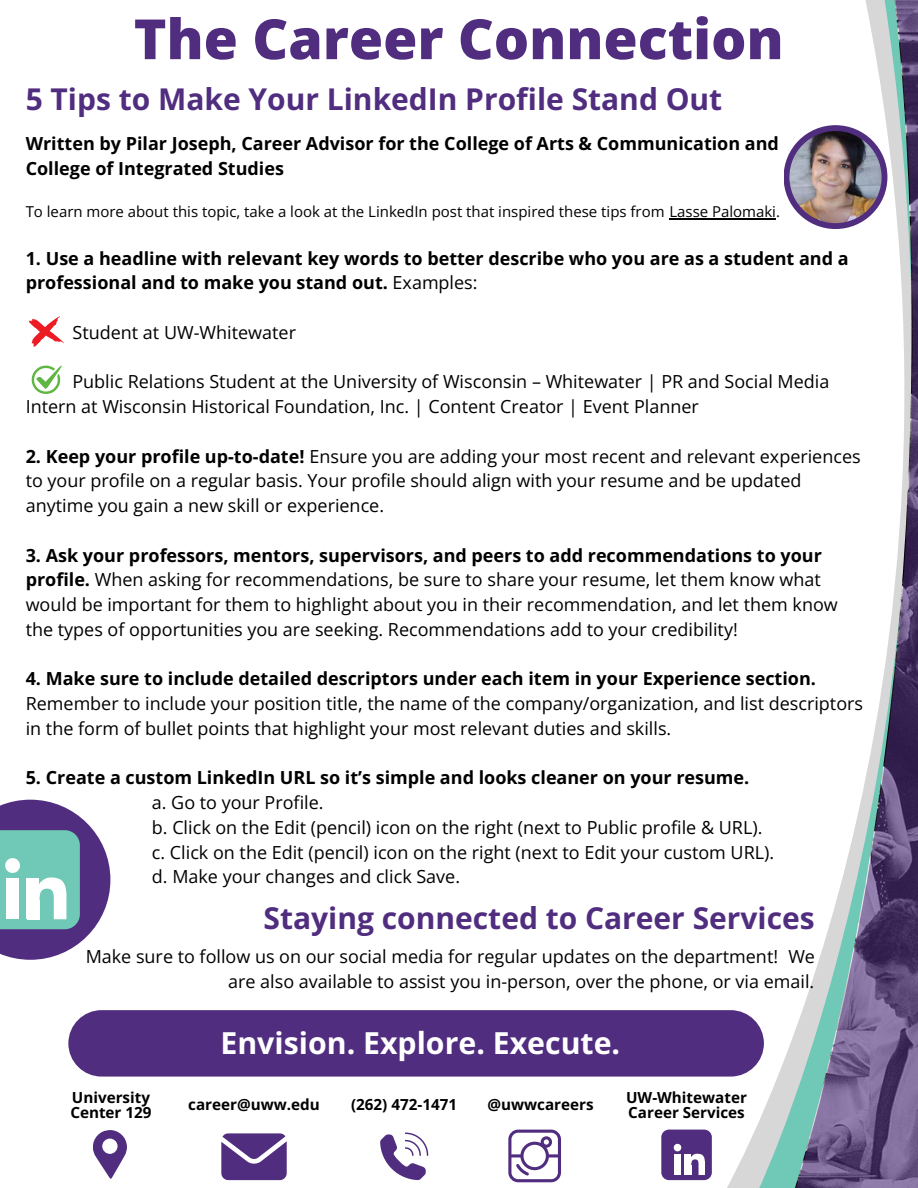
<style>
.page{position:relative;width:918px;height:1188px;background:#fff}
.page>*{position:absolute;margin:0;border:0;box-sizing:border-box;transform-origin:0 0}
.t1{font:800 55.5px "Open Sans";color:#502d7f}
.t2{font:700 30.3px "Open Sans";color:#fff}
.t3{font:700 30px "Open Sans";color:#502d7f}
.t4{font:18px/24.8px "Open Sans";color:#000}
.t5{font:700 18px/24.8px "Open Sans";color:#000}
.t6{font:700 15.3px/14.5px "Open Sans";color:#000}
.t7{font:15px "Open Sans";color:#000}
.s1{font-weight:400}
.s2{font-weight:700}
</style>
<div class="page">
<svg style="left:727px;top:1010px;width:32px;height:178px"></svg>
<svg style="left:759px;top:145px;width:36px;height:1043px"></svg>
<svg style="left:796px;top:0;width:122px;height:1188px"></svg>
<hr style="left:669px;top:218px;width:107px;height:2px;background:#000">
<div style="left:784px;top:125px;width:103px;height:104px;background:#502d7f;border-radius:50%"></div>
<img style="left:789px;top:131px;width:93px;height:92px;border-radius:50%">
<div style="left:68px;top:1010px;width:696px;height:67px;background:#502d7f;border-radius:33px"></div>
<svg style="left:93px;top:1130px;width:34px;height:49px"></svg>
<svg style="left:221px;top:1133px;width:66px;height:47px;background:#6a4c92"></svg>
<svg style="left:380px;top:1133px;width:48px;height:47px"></svg>
<svg style="left:508px;top:1130px;width:53px;height:52px"></svg>
<div style="left:661px;top:1130px;width:51px;height:50px;background:#502d7f;border-radius:8px"></div>
<svg style="left:674px;top:1144px;width:7px;height:7px"></svg>
<div style="left:674px;top:1154px;width:7px;height:21px;background:#fff"></div>
<div style="left:685px;top:1154px;width:6px;height:21px;background:#fff"></div>
<svg style="left:691px;top:1153px;width:14px;height:22px"></svg>
<svg style="left:29px;top:316px;width:35px;height:31px"></svg>
<svg style="left:31px;top:365px;width:31px;height:29px"></svg>
<svg style="left:0;top:800px;width:110px;height:160px"></svg>
<h3 class="t1" style="left:134px;top:0;width:651px">The Career Connection</h3>
<h2 class="t3" style="left:26px;top:78px;width:698px">5 Tips to Make Your LinkedIn Profile Stand Out</h2>
<p class="t5" style="left:26px;top:130px;width:755px">Written by Pilar Joseph, Career Advisor for the College of Arts &amp; Communication and<br>College of Integrated Studies</p>
<h1 class="t7" style="left:26px;top:201px;width:756px">To learn more about this topic, take a look at the LinkedIn post that inspired these tips from Lasse Palomaki.</h1>
<p class="t5" style="left:26px;top:245px;width:824px">1. Use a headline with relevant key words to better describe who you are as a student and a professional and to make you stand out. <span class="s1">Examples:</span></p>
<p class="t4" style="left:72px;top:320px;width:225px">Student at UW-Whitewater</p>
<p class="t4" style="left:26px;top:369px;width:805px;text-indent:47px">Public Relations Student at the University of Wisconsin – Whitewater | PR and Social Media<br>Intern at Wisconsin Historical Foundation, Inc. | Content Creator | Event Planner</p>
<h2 class="t4" style="left:26px;top:443px;width:837px"><span class="s2">2. Keep your profile up-to-date!</span> Ensure you are adding your most recent and relevant experiences to your profile on a regular basis. Your profile should align with your resume and be updated anytime you gain a new skill or experience.</h2>
<h4 class="t4" style="left:26px;top:542px;width:814px"><span class="s2">3. Ask your professors, mentors, supervisors, and peers to add recommendations to your profile.</span> When asking for recommendations, be sure to share your resume, let them know what would be important for them to highlight about you in their recommendation, and let them know the types of opportunities you are seeking. Recommendations add to your credibility!</h4>
<h2 class="t4" style="left:26px;top:666px;width:839px"><span class="s2">4. Make sure to include detailed descriptors under each item in your Experience section.<br></span>Remember to include your position title, the name of the company/organization, and list descriptors in the form of bullet points that highlight your most relevant duties and skills.</h2>
<h3 class="t4" style="left:152px;top:765px;width:624px;text-indent:-126px"><span class="s2">5. Create a custom LinkedIn URL so it’s simple and looks cleaner on your resume.<br></span>a. Go to your Profile.<br>b. Click on the Edit (pencil) icon on the right (next to Public profile &amp; URL). c. Click on the Edit (pencil) icon on the right (next to Edit your custom URL). d. Make your changes and click Save.</h3>
<h4 class="t3" style="left:264px;top:897px;width:553px">Staying connected to Career Services</h4>
<p class="t4" style="left:86px;top:943px;width:731px;text-align:right">Make sure to follow us on our social media for regular updates on the department! We are also available to assist you in-person, over the phone, or via email.</p>
<h4 class="t2" style="left:220px;top:1021px;width:401px">Envision. Explore. Execute.</h4>
<h4 class="t6" style="left:188px;top:1097px;width:133px">career@uww.edu</h4>
<h4 class="t6" style="left:70px;top:1090px;width:83px">University<br>Center 129</h4>
<h4 class="t6" style="left:351px;top:1097px;width:108px">(262) 472-1471</h4>
<h4 class="t6" style="left:488px;top:1097px;width:108px">@uwwcareers</h4>
<h4 class="t6" style="left:626px;top:1090px;width:122px">UW-Whitewater<br>Career Services</h4>
</div>
